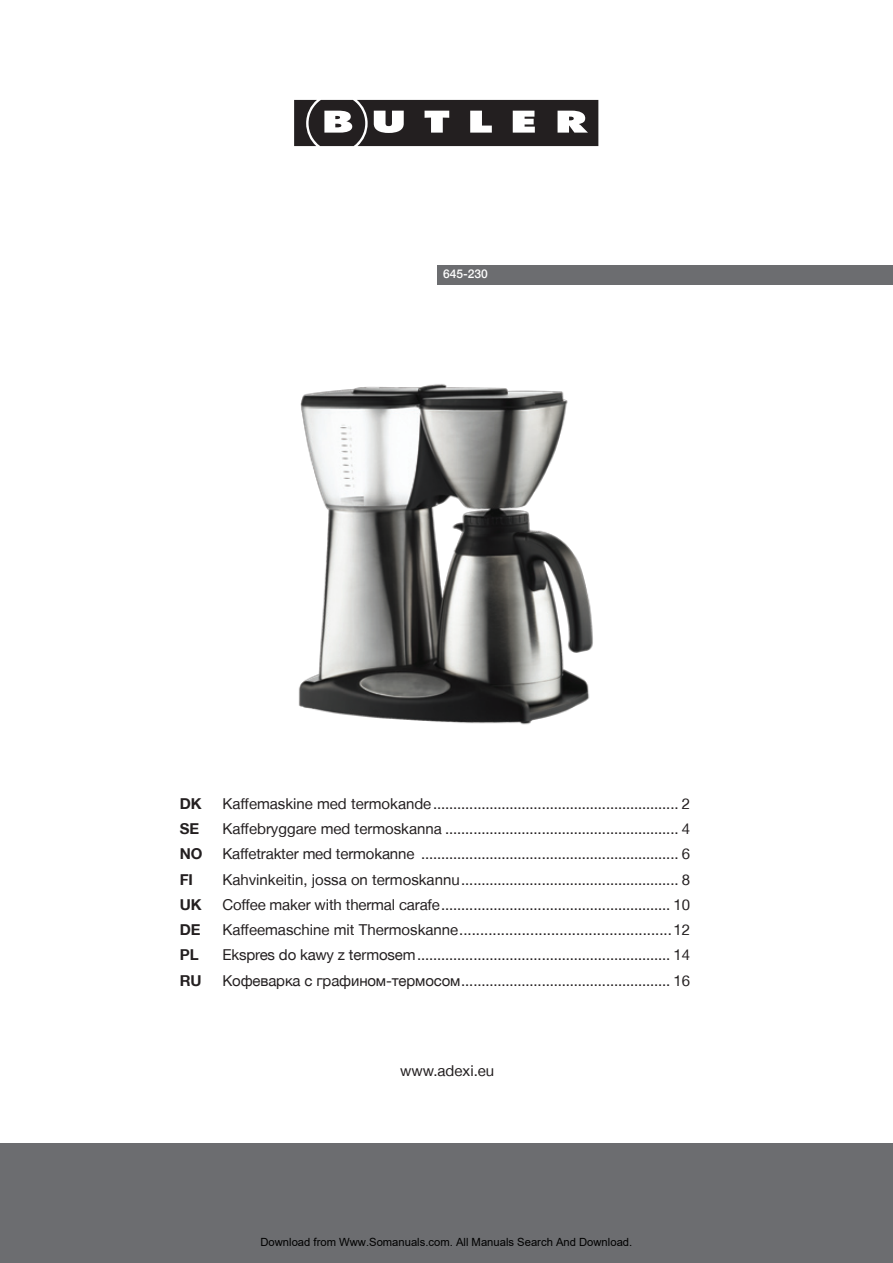
<style>
.page{position:relative;width:893px;height:1263px;background:#fff}
.page>*{position:absolute;margin:0;border:0;box-sizing:border-box;transform-origin:0 0}
.t1{font:15px "Helvetica Neue LT";color:#231f20}
.t2{font:700 15px "Helvetica Neue LT";letter-spacing:-.01em;color:#231f20}
.t3{font:500 12px "Helvetica Neue LT";color:#fff}
.t4{font:11.25px "Arial";color:#000}
.s1{font-family:"Helvetica Neue CE"}
.s2{font-family:"Helvetica Neue LTCYR"}
</style>
<div class="page">
<div style="left:0;top:1144px;width:893px;height:119px;background:#6c6d70"></div>
<div style="left:438px;top:265px;width:455px;height:19px;background:#6c6d70"></div>
<svg style="left:294px;top:100px;width:304px;height:46px"></svg>
<img style="left:298px;top:384px;width:295px;height:341px">
<p class="t3" style="left:443px;top:267px;width:46px">645-230</p>
<p class="t2" style="left:180px;top:794px;width:23px">DK</p>
<p class="t1" style="left:222px;top:794px;width:469px">Kaffemaskine med termokande............................................................. 2</p>
<p class="t2" style="left:180px;top:819px;width:21px">SE</p>
<p class="t1" style="left:222px;top:820px;width:469px">Kaffebryggare med termoskanna .......................................................... 4</p>
<p class="t2" style="left:180px;top:845px;width:24px">NO</p>
<p class="t1" style="left:222px;top:845px;width:469px">Kaffetrakter med termokanne ................................................................ 6</p>
<p class="t2" style="left:180px;top:870px;width:15px">FI</p>
<p class="t1" style="left:222px;top:870px;width:469px">Kahvinkeitin, jossa on termoskannu...................................................... 8</p>
<p class="t2" style="left:180px;top:895px;width:23px">UK</p>
<p class="t1" style="left:222px;top:895px;width:469px">Coffee maker with thermal carafe......................................................... 10</p>
<p class="t2" style="left:180px;top:920px;width:22px">DE</p>
<p class="t1" style="left:222px;top:921px;width:469px">Kaffeemaschine mit Thermoskanne...................................................12</p>
<p class="t2" style="left:180px;top:946px;width:20px">PL</p>
<p class="t1" style="left:222px;top:946px;width:469px"><span class="s1">Ekspres do kawy z termosem</span>............................................................... 14</p>
<p class="t2" style="left:180px;top:971px;width:23px">RU</p>
<p class="t1" style="left:222px;top:971px;width:469px"><span class="s2">Кофеварка с графином-термосом</span>.................................................... 16</p>
<p class="t1" style="left:400px;top:1061px;width:96px">www.adexi.eu</p>
<p class="t4" style="left:260px;top:1235px;width:373px">Download from Www.Somanuals.com. All Manuals Search And Download.</p>
</div>
